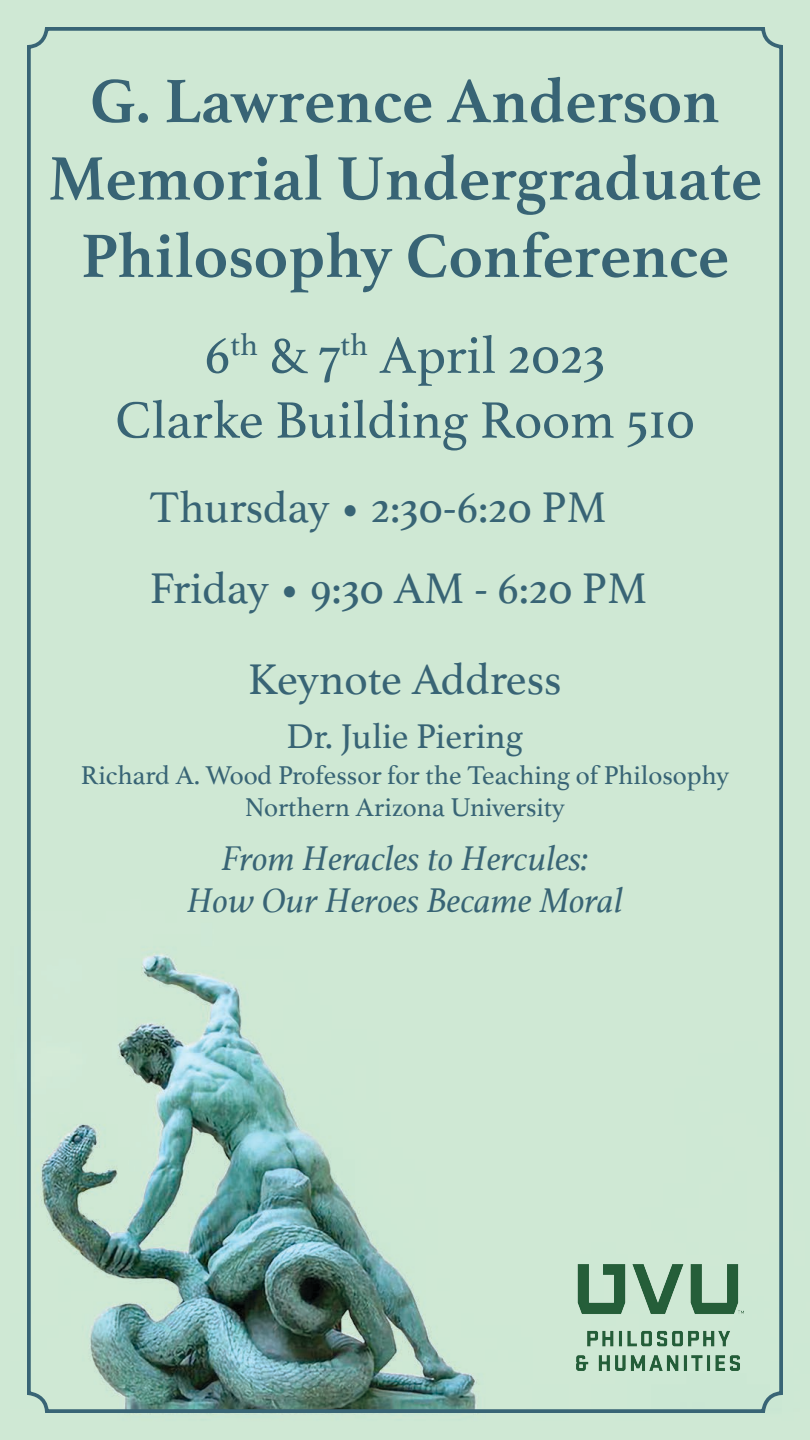
<style>
.page{position:relative;width:810px;height:1440px;background:#fff}
.page>*{position:absolute;margin:0;border:0;box-sizing:border-box;transform-origin:0 0}
.t1{font:700 64.5px "Athelas";color:#386475}
.t2{font:54px "Athelas";color:#386475}
.t3{font:45px "Athelas";color:#386475}
.t4{font:italic 36px/42px "Athelas";color:#386475;text-align:center}
.t5{font:36px "Athelas";color:#386475}
.t6{font:27px "Athelas";color:#386475}
</style>
<div class="page">
<img style="left:0;top:0;width:810px;height:1440px">
<img style="left:576px;top:1264px;width:168px;height:106px">
<div style="left:27px;top:27px;width:756px;height:1386px;border:4px solid #386475;border-radius:18px"></div>
<p class="t1" style="left:90px;top:49px;width:631px">G. Lawrence Anderson</p>
<p class="t1" style="left:48px;top:126px;width:716px">Memorial Undergraduate</p>
<p class="t1" style="left:81px;top:203px;width:650px">Philosophy Conference</p>
<p class="t2" style="left:205px;top:312px;width:402px">6<sup>th</sup> &amp; 7<sup>th</sup> April 2023</p>
<p class="t2" style="left:115px;top:377px;width:581px">Clarke Building Room 510</p>
<p class="t3" style="left:150px;top:471px;width:459px">Thursday • 2:30-6:20 PM</p>
<p class="t3" style="left:150px;top:552px;width:499px">Friday • 9:30 AM - 6:20 PM</p>
<p class="t3" style="left:248px;top:644px;width:315px">Keynote Address</p>
<p class="t5" style="left:287px;top:708px;width:238px">Dr. Julie Piering</p>
<p class="t6" style="left:81px;top:754px;width:650px">Richard A. Wood Professor for the Teaching of Philosophy</p>
<p class="t6" style="left:245px;top:786px;width:321px">Northern Arizona University</p>
<p class="t4" style="left:187px;top:836px;width:437px">From Heracles to Hercules:<br>How Our Heroes Became Moral</p>
</div>
